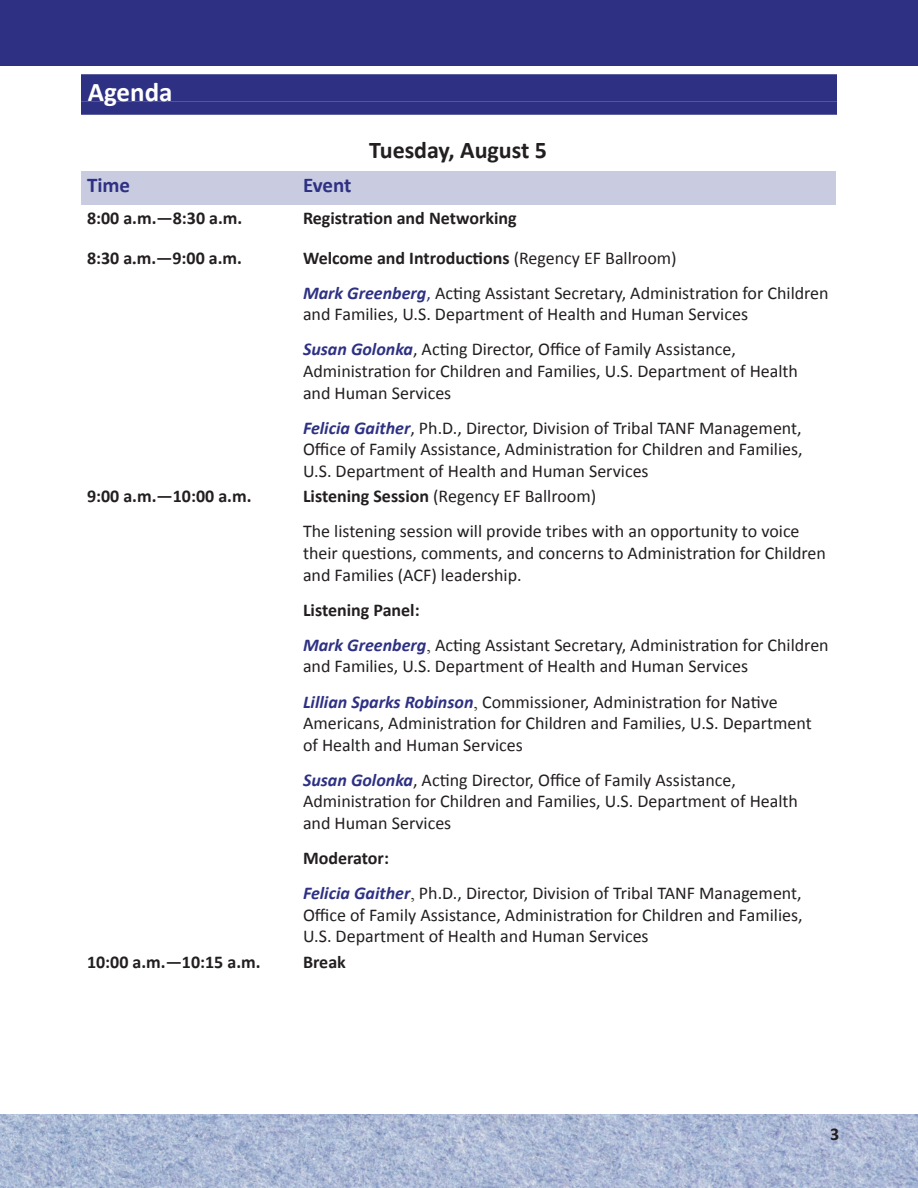
<style>
.page{position:relative;width:918px;height:1188px;background:#fff}
.page>*{position:absolute;margin:0;border:0;box-sizing:border-box;transform-origin:0 0}
.t1{font:700 27px "Calibri";color:#fff}
.t2{font:700 24px "Calibri";color:#231f20}
.t3{font:700 21px "Calibri";color:#2e3183}
.t4{font:18px/21.6px "Calibri";color:#231f20}
.t5{font:700 18px "Calibri";color:#231f20}
.s1{font-family:"Times New Roman"}
.s2{font-weight:400}
.s3{font-weight:700;font-style:italic;color:#2e3183}
.s4{color:#2e3183}
.s5{font-weight:700}
</style>
<div class="page">
<img style="left:0;top:1115px;width:918px;height:73px">
<div style="left:0;top:0;width:918px;height:65px;background:#2e3183"></div>
<div style="left:81px;top:101px;width:756px;height:14px;background:#2e3183"></div>
<div style="left:81px;top:171px;width:216px;height:33px;background:#c9cbe0"></div>
<div style="left:297px;top:171px;width:538px;height:33px;background:#c9cbe0"></div>
<div style="left:81px;top:74px;width:756px;height:27px;background:#2e3183"></div>
<h2 class="t1" style="left:88px;top:75px;width:86px">Agenda</h2>
<h3 class="t2" style="left:369px;top:135px;width:179px">Tuesday, August 5</h3>
<h4 class="t3" style="left:87px;top:172px;width:45px">Time</h4>
<h4 class="t3" style="left:303px;top:172px;width:50px">Event</h4>
<h5 class="t5" style="left:87px;top:206px;width:157px">8:00 a.m.—8:30 a.m.</h5>
<h5 class="t5" style="left:303px;top:206px;width:215px">Registration and Networking</h5>
<h5 class="t5" style="left:87px;top:246px;width:157px">8:30 a<span class="s1">.</span>m.—9:00 a.m.</h5>
<h5 class="t5" style="left:303px;top:246px;width:375px">Welcome and Introductions <span class="s2">(Regency EF Ballroom)</span></h5>
<p class="t4" style="left:303px;top:282px;width:527px"><span class="s3">Mark Greenberg</span><span class="s4">,</span> Acting Assistant Secretary, Administration for Children and Families, U.S. Department of Health and Human Services</p>
<p class="t4" style="left:303px;top:339px;width:497px"><span class="s3">Susan Golonka</span>, Acting Director, Office of Family Assistance,<br>Administration for Children and Families, U.S. Department of Health and Human Services</p>
<p class="t4" style="left:303px;top:417px;width:501px;text-align:justify"><span class="s3">Felicia Gaither</span>, Ph.D., Director, Division of Tribal TANF Management, Office of Family Assistance, Administration for Children and Families, U.S. Department of Health and Human Services</p>
<h5 class="t5" style="left:87px;top:485px;width:166px">9:00 a.m.—10:00 a.m.</h5>
<h5 class="t4" style="left:303px;top:486px;width:295px"><span class="s5">Listening Session</span> (Regency EF Ballroom)</h5>
<p class="t4" style="left:303px;top:521px;width:525px">The listening session will provide tribes with an opportunity to voice their questions, comments, and concerns to Administration for Children and Families (ACF) leadership.</p>
<h6 class="t5" style="left:303px;top:598px;width:118px">Listening Panel:</h6>
<p class="t4" style="left:303px;top:634px;width:527px"><span class="s3">Mark Greenberg</span><span class="s1">,</span> Acting Assistant Secretary, Administration for Children and Families, U.S. Department of Health and Human Services</p>
<p class="t4" style="left:303px;top:691px;width:510px"><span class="s3">Lillian Sparks Robinson</span><span class="s1">,</span> Commissioner, Administration for Native<br>Americans, Administration for Children and Families, U.S. Department of Health and Human Services</p>
<p class="t4" style="left:303px;top:769px;width:497px"><span class="s3">Susan Golonka</span>, Acting Director, Office of Family Assistance,<br>Administration for Children and Families, U.S. Department of Health and Human Services</p>
<h6 class="t5" style="left:303px;top:847px;width:87px">Moderator:</h6>
<p class="t4" style="left:303px;top:883px;width:501px;text-align:justify"><span class="s3">Felicia Gaither</span><span class="s1">,</span> Ph.D., Director, Division of Tribal TANF Management, Office of Family Assistance, Administration for Children and Families, U.S. Department of Health and Human Services</p>
<h5 class="t5" style="left:87px;top:951px;width:175px">10:00 a.m.—10:15 a.m.</h5>
<h5 class="t5" style="left:303px;top:951px;width:44px">Break</h5>
<p class="t5" style="left:830px;top:1123px;width:11px">3</p>
</div>
